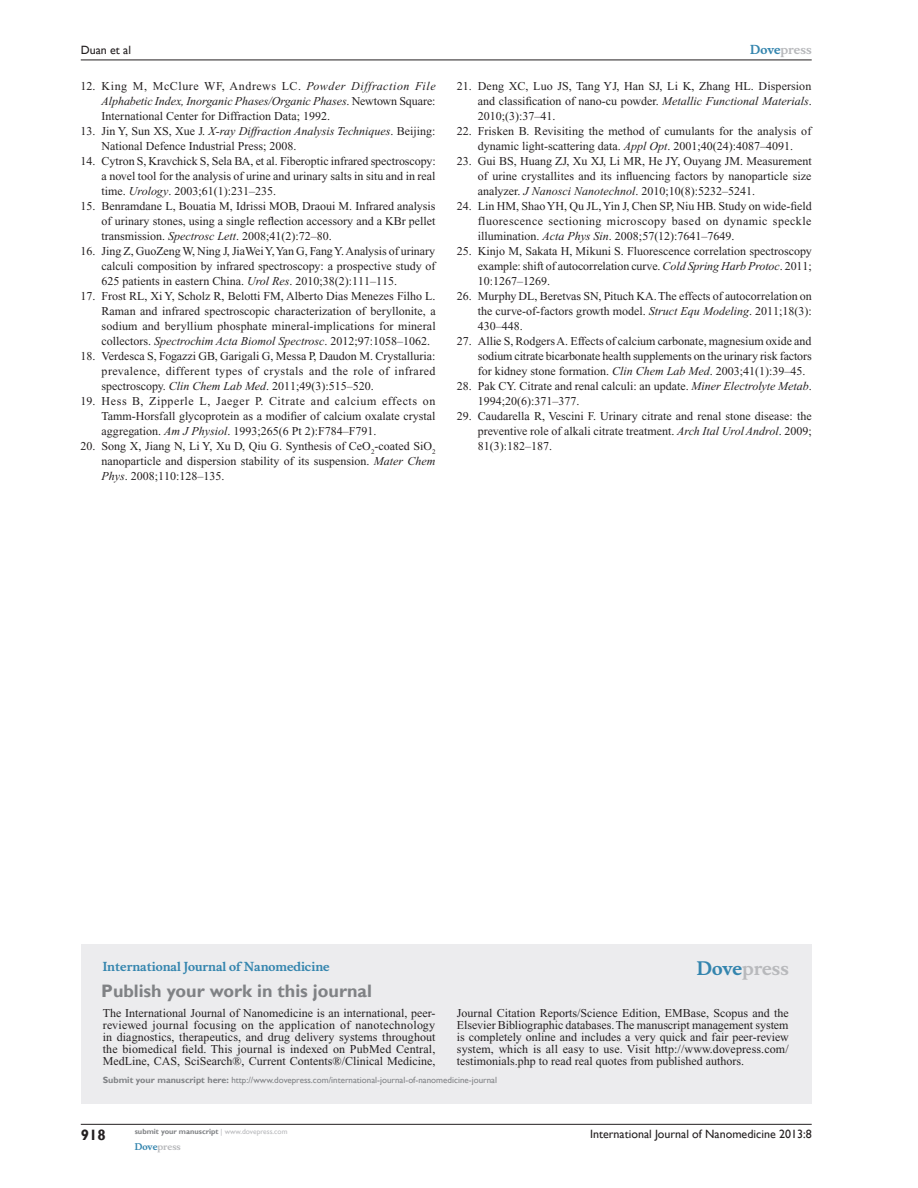
<style>
.page{position:relative;width:918px;height:1188px;background:#fff}
.page>*{position:absolute;margin:0;border:0;box-sizing:border-box;transform-origin:0 0}
.PromBx-H1{font:700 18px "Gill Sans";color:#808285}
.PromBx-Brand{font:700 18px "Musee";color:#b8b9bc}
.t1{font:700 15px "Gill Sans";color:#231f20}
.RefNL2{font:12px/15px "Times New Roman";color:#231f20;text-align:justify}
.PromBx-Tx{font:12px/12px "Times New Roman";color:#231f20;text-align:justify}
.t2{font:12px "Gill Sans";color:#231f20}
.PromBx-JrnlName{font:700 12px "Musee";color:#3485ae}
.t3{font:700 12px "Musee";color:#b8b9bc}
.PromBx-SubmitMssWebA{font:9px "Gill Sans";color:#808285}
.t4{font:700 9px "Musee";color:#b8b9bc}
.t5{font:700 7.5px "Gill Sans";color:#808285}
.s1{font-style:italic}
.s2{color:#3485ae}
.s3{font-weight:700}
.s4{font-weight:400;color:#b8b9bc}
</style>
<div class="page">
<div style="left:81px;top:944px;width:731px;height:159px;background:#ececee"></div>
<hr style="left:81px;top:1124px;width:731px;height:1px;background:#231f20">
<hr style="left:81px;top:60px;width:731px;height:1px;background:#231f20">
<p class="t2" style="left:81px;top:43px;width:52px">Duan et al</p>
<p class="RefNL2" style="left:102px;top:79px;width:336px;text-indent:-21px">12. King M, McClure WF, Andrews LC. <span class="s1">Powder Diffraction File Alphabetic Index, Inorganic Phases/Organic Phases</span>. Newtown Square:<br>International Center for Diffraction Data; 1992.</p>
<p class="RefNL2" style="left:102px;top:124px;width:335px;text-indent:-21px">13. Jin Y, Sun XS, Xue J. <span class="s1">X-ray Diffraction Analysis Techniques</span>. Beijing:<br>National Defence Industrial Press; 2008.</p>
<p class="RefNL2" style="left:102px;top:154px;width:336px;text-indent:-21px">14. Cytron S, Kravchick S, Sela BA, et al. Fiberoptic infrared spectroscopy: a novel tool for the analysis of urine and urinary salts in situ and in real time. <span class="s1">Urology</span>. 2003;61(1):231–235.</p>
<p class="RefNL2" style="left:102px;top:199px;width:336px;text-indent:-21px">15. Benramdane L, Bouatia M, Idrissi MOB, Draoui M. Infrared analysis of urinary stones, using a single reflection accessory and a KBr pellet transmission. <span class="s1">Spectrosc Lett</span>. 2008;41(2):72–80.</p>
<p class="RefNL2" style="left:102px;top:244px;width:336px;text-indent:-21px">16. Jing Z, GuoZeng W, Ning J, JiaWei Y, Yan G, Fang Y. Analysis of urinary calculi composition by infrared spectroscopy: a prospective study of 625 patients in eastern China. <span class="s1">Urol Res</span>. 2010;38(2):111–115.</p>
<p class="RefNL2" style="left:102px;top:289px;width:336px;text-indent:-21px">17. Frost RL, Xi Y, Scholz R, Belotti FM, Alberto Dias Menezes Filho L.<br>Raman and infrared spectroscopic characterization of beryllonite, a sodium and beryllium phosphate mineral-implications for mineral collectors. <span class="s1">Spectrochim Acta Biomol Spectrosc</span>. 2012;97:1058–1062.</p>
<p class="RefNL2" style="left:102px;top:349px;width:335px;text-indent:-21px">18. Verdesca S, Fogazzi GB, Garigali G, Messa P, Daudon M. Crystalluria: prevalence, different types of crystals and the role of infrared spectroscopy. <span class="s1">Clin Chem Lab Med</span>. 2011;49(3):515–520.</p>
<p class="RefNL2" style="left:102px;top:394px;width:335px;text-indent:-21px">19. Hess B, Zipperle L, Jaeger P. Citrate and calcium effects on Tamm-Horsfall glycoprotein as a modifier of calcium oxalate crystal aggregation. <span class="s1">Am J Physiol</span>. 1993;265(6 Pt 2):F784–F791.</p>
<p class="RefNL2" style="left:102px;top:439px;width:335px;text-indent:-21px">20. Song X, Jiang N, Li Y, Xu D, Qiu G. Synthesis of CeO<sub>2</sub>-coated SiO<sub>2 </sub>nanoparticle and dispersion stability of its suspension. <span class="s1">Mater Chem Phys</span>. 2008;110:128–135.</p>
<p class="t3" style="left:750px;top:43px;width:63px"><span class="s2">Dove</span>press</p>
<p class="RefNL2" style="left:478px;top:79px;width:335px;text-indent:-21px">21. Deng XC, Luo JS, Tang YJ, Han SJ, Li K, Zhang HL. Dispersion and classification of nano-cu powder. <span class="s1">Metallic Functional Materials</span>.<br>2010;(3):37–41.</p>
<p class="RefNL2" style="left:457px;top:124px;width:356px;text-align:center">22. Frisken B. Revisiting the method of cumulants for the analysis of dynamic light-scattering data. <span class="s1">Appl Opt</span>. 2001;40(24):4087–4091.</p>
<p class="RefNL2" style="left:478px;top:154px;width:335px;text-indent:-21px">23. Gui BS, Huang ZJ, Xu XJ, Li MR, He JY, Ouyang JM. Measurement of urine crystallites and its influencing factors by nanoparticle size analyzer. <span class="s1">J Nanosci Nanotechnol</span>. 2010;10(8):5232–5241.</p>
<p class="RefNL2" style="left:478px;top:199px;width:335px;text-indent:-21px">24. Lin HM, Shao YH, Qu JL, Yin J, Chen SP, Niu HB. Study on wide-field fluorescence sectioning microscopy based on dynamic speckle illumination. <span class="s1">Acta Phys Sin</span>. 2008;57(12):7641–7649.</p>
<p class="RefNL2" style="left:478px;top:244px;width:335px;text-indent:-21px">25. Kinjo M, Sakata H, Mikuni S. Fluorescence correlation spectroscopy example: shift of autocorrelation curve. <span class="s1">Cold Spring Harb Protoc</span>. 2011; 10:1267–1269.</p>
<p class="RefNL2" style="left:478px;top:289px;width:335px;text-indent:-21px">26. Murphy DL, Beretvas SN, Pituch KA. The effects of autocorrelation on the curve-of-factors growth model. <span class="s1">Struct Equ Modeling</span>. 2011;18(3):<br>430–448.</p>
<p class="RefNL2" style="left:478px;top:334px;width:335px;text-indent:-21px">27. Allie S, Rodgers A. Effects of calcium carbonate, magnesium oxide and sodium citrate bicarbonate health supplements on the urinary risk factors for kidney stone formation. <span class="s1">Clin Chem Lab Med</span>. 2003;41(1):39–45.</p>
<p class="RefNL2" style="left:478px;top:379px;width:335px;text-indent:-21px">28. Pak CY. Citrate and renal calculi: an update. <span class="s1">Miner Electrolyte Metab</span>.<br>1994;20(6):371–377.</p>
<p class="RefNL2" style="left:478px;top:409px;width:335px;text-indent:-21px">29. Caudarella R, Vescini F. Urinary citrate and renal stone disease: the preventive role of alkali citrate treatment. <span class="s1">Arch Ital Urol Androl</span>. 2009; 81(3):182–187.</p>
<p class="PromBx-JrnlName" style="left:103px;top:959px;width:228px">International Journal of Nanomedicine</p>
<p class="PromBx-H1" style="left:101px;top:980px;width:272px">Publish your work in this journal</p>
<p class="PromBx-Brand" style="left:697px;top:958px;width:94px"><span class="s2">Dove</span>press</p>
<p class="PromBx-Tx" style="left:103px;top:1007px;width:334px">The International Journal of Nanomedicine is an international, peer&shy;reviewed journal focusing on the application of nanotechnology in diagnostics, therapeutics, and drug delivery systems throughout the biomedical field. This journal is indexed on PubMed Central, MedLine, CAS, SciSearch®, Current Contents®/Clinical Medicine,</p>
<p class="PromBx-Tx" style="left:457px;top:1007px;width:333px">Journal Citation Reports/Science Edition, EMBase, Scopus and the Elsevier Bibliographic databases. The manuscript management system is completely online and includes a very quick and fair peer-review system, which is all easy to use. Visit http://www.dovepress.com/ testimonials.php to read real quotes from published authors.</p>
<p class="PromBx-SubmitMssWebA" style="left:103px;top:1075px;width:396px"><span class="s3">Submit your manuscript here:</span> http://www.dovepress.com/international-journal-of-nanomedicine-journal</p>
<p class="t1" style="left:81px;top:1126px;width:26px">918</p>
<p class="t5" style="left:135px;top:1127px;width:154px">submit your manuscript <span class="s4">| www.dovepress.com</span></p>
<p class="t4" style="left:135px;top:1141px;width:48px"><span class="s2">Dove</span>press</p>
<p class="t2" style="left:590px;top:1127px;width:223px">International Journal of Nanomedicine 2013:8</p>
</div>
